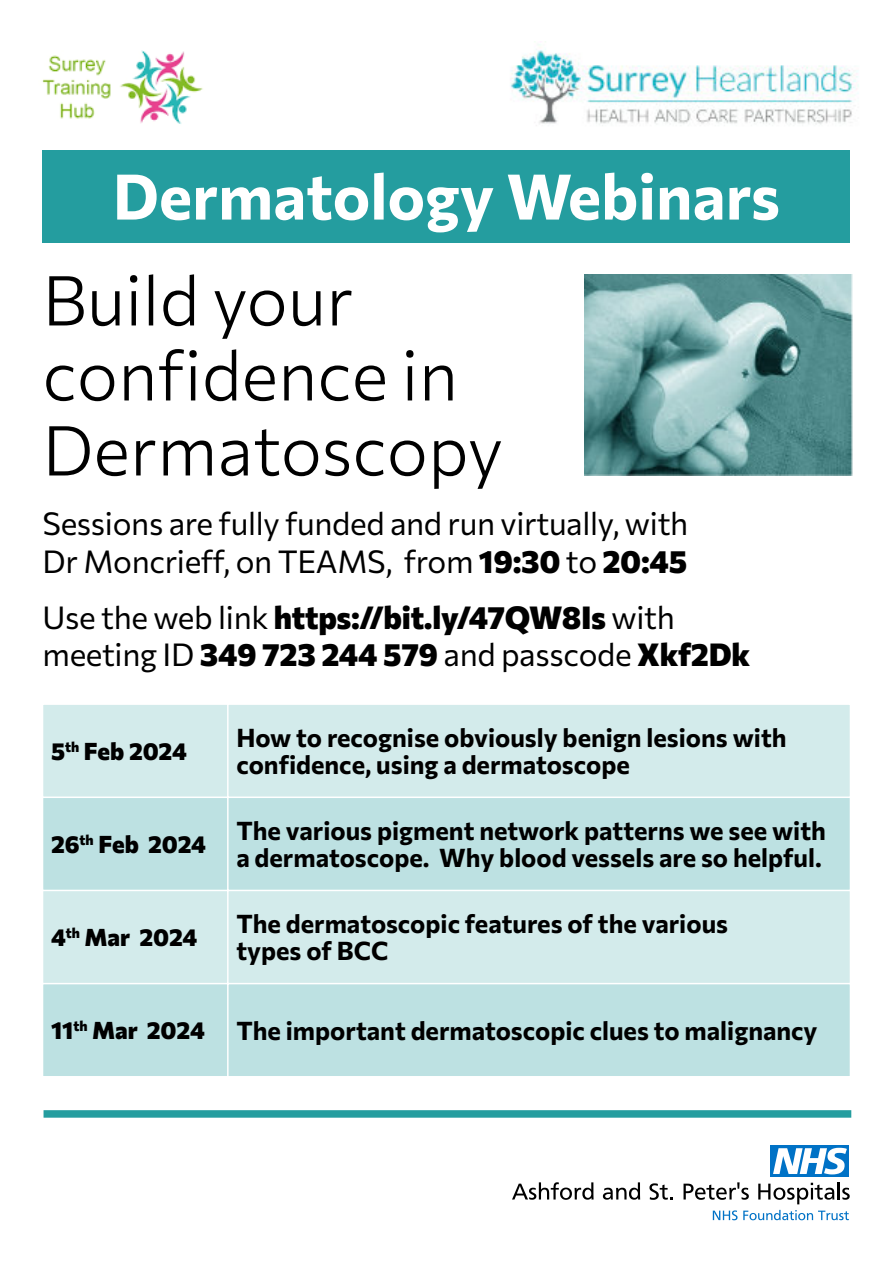
<style>
.page{position:relative;width:893px;height:1263px;background:#fff}
.page>*{position:absolute;margin:0;border:0;box-sizing:border-box;transform-origin:0 0}
.t1{font:300 69px "Commissioner";color:#000}
.t2{font:700 63px "Commissioner";color:#fff}
.t3{font:31.5px "Commissioner";letter-spacing:-.01em;color:#000}
.t4{font:800 31.5px "Commissioner";letter-spacing:-.01em;color:#000}
.t5{font:700 25.5px "Commissioner";color:#000}
.t6{font:800 24px "Commissioner";letter-spacing:-.01em;color:#000}
.t7{font:800 13.95px "Commissioner";color:#000}
.s1{font-weight:800}
.s2{font-weight:400}
</style>
<div class="page">
<div style="left:43px;top:150px;width:807px;height:92px;background:#249d9f"></div>
<div style="left:47px;top:1110px;width:800px;height:8px;background:#249d9f"></div>
<svg style="left:512px;top:1182px;width:82px;height:18px"></svg>
<svg style="left:603px;top:1182px;width:37px;height:18px"></svg>
<svg style="left:649px;top:1183px;width:24px;height:17px"></svg>
<svg style="left:683px;top:1182px;width:66px;height:18px"></svg>
<svg style="left:758px;top:1182px;width:92px;height:22px"></svg>
<div style="left:770px;top:1145px;width:79px;height:32px;background:#0072c6"></div>
<svg style="left:773px;top:1148px;width:74px;height:26px"></svg>
<svg style="left:713px;top:1210px;width:24px;height:10px"></svg>
<svg style="left:743px;top:1210px;width:106px;height:10px"></svg>
<img style="left:510px;top:44px;width:349px;height:80px">
<img style="left:584px;top:274px;width:269px;height:201px">
<div style="left:43px;top:705px;width:807px;height:91px;background:#d3ebeb"></div>
<svg style="left:43px;top:798px;width:807px;height:278px;background:#c4e4e5"></svg>
<hr style="left:227px;top:704px;width:2px;height:373px;background:#fff">
<hr style="left:43px;top:890px;width:807px;height:1px;background:#fff">
<hr style="left:43px;top:983px;width:807px;height:1px;background:#fff">
<img style="left:42px;top:50px;width:161px;height:74px">
<p class="t2" style="left:113px;top:155px;width:669px">Dermatology Webinars</p>
<p class="t1" style="left:43px;top:255px;width:312px">Build your</p>
<p class="t1" style="left:43px;top:330px;width:417px">confidence in</p>
<p class="t1" style="left:43px;top:405px;width:462px">Dermatoscopy</p>
<p class="t3" style="left:43px;top:503px;width:647px">Sessions are fully funded and run virtually, with</p>
<p class="t3" style="left:43px;top:541px;width:646px">Dr Moncrieff, on TEAMS, from <span class="s1">19:30</span> to <span class="s1">20:45</span></p>
<p class="t4" style="left:43px;top:596px;width:634px"><span class="s2">Use the web link</span> https://bit.ly/47QW8Is <span class="s2">with</span></p>
<p class="t3" style="left:43px;top:634px;width:709px">meeting ID <span class="s1">349 723 244 579</span> and passcode <span class="s1">Xkf2Dk</span></p>
<p class="t6" style="left:51px;top:735px;width:16px">5</p>
<p class="t7" style="left:65px;top:737px;width:16px">th</p>
<p class="t6" style="left:84px;top:735px;width:105px">Feb 2024</p>
<p class="t6" style="left:51px;top:828px;width:30px">26</p>
<p class="t7" style="left:80px;top:831px;width:16px">th</p>
<p class="t6" style="left:98px;top:828px;width:109px">Feb 2024</p>
<p class="t6" style="left:51px;top:921px;width:16px">4</p>
<p class="t7" style="left:66px;top:924px;width:16px">th</p>
<p class="t6" style="left:85px;top:921px;width:114px">Mar 2024</p>
<p class="t5" style="left:236px;top:721px;width:552px">How to recognise obviously benign lesions with</p>
<p class="t5" style="left:236px;top:748px;width:395px">confidence, using a dermatoscope</p>
<p class="t5" style="left:236px;top:814px;width:591px">The various pigment network patterns we see with</p>
<p class="t5" style="left:236px;top:841px;width:587px">a dermatoscope. Why blood vessels are so helpful.</p>
<p class="t5" style="left:236px;top:907px;width:493px">The dermatoscopic features of the various</p>
<p class="t5" style="left:236px;top:934px;width:154px">types of BCC</p>
<p class="t6" style="left:51px;top:1015px;width:24px">11</p>
<p class="t7" style="left:73px;top:1017px;width:16px">th</p>
<p class="t6" style="left:92px;top:1015px;width:114px">Mar 2024</p>
<p class="t5" style="left:236px;top:1014px;width:583px">The important dermatoscopic clues to malignancy</p>
</div>
